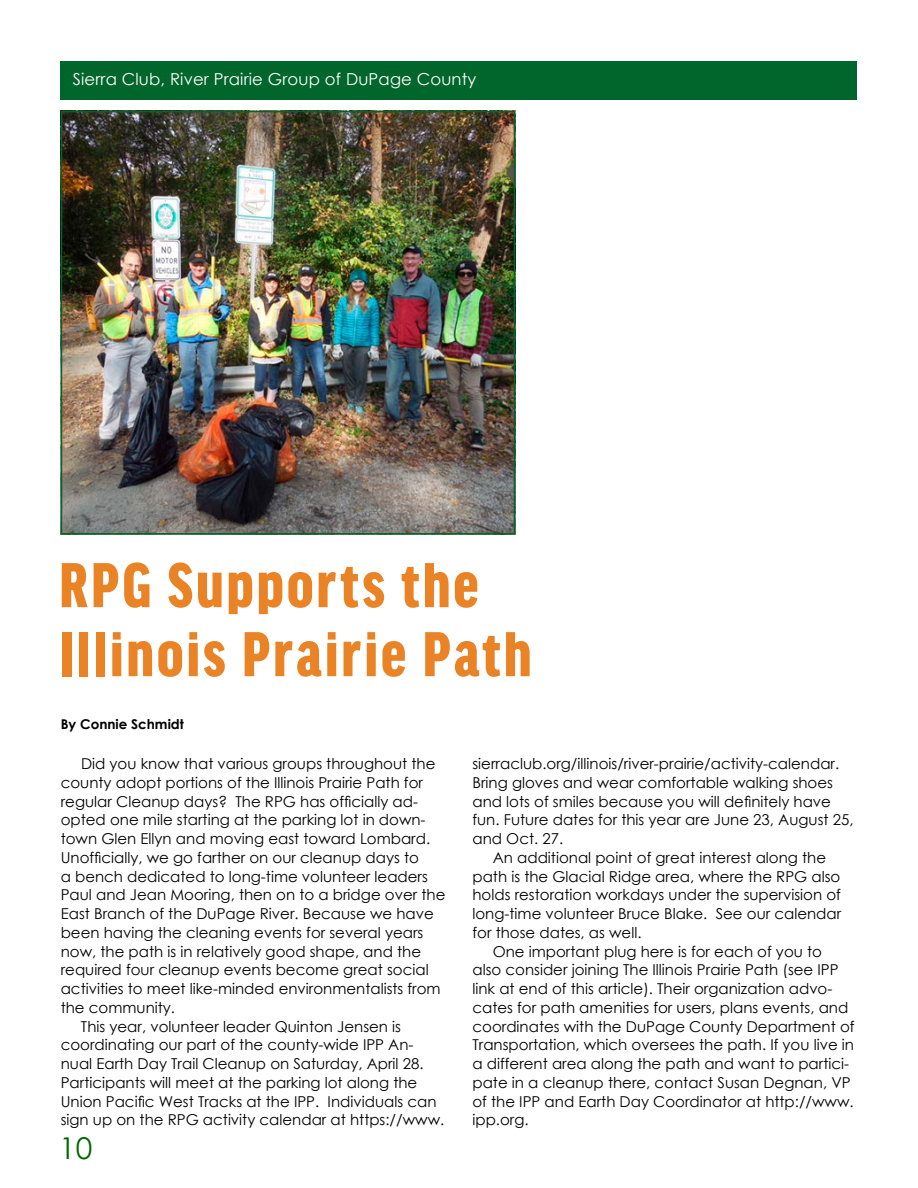
<style>
.page{position:relative;width:918px;height:1188px;background:#fff}
.page>*{position:absolute;margin:0;border:0;box-sizing:border-box;transform-origin:0 0}
.t1{font:900 condensed 67.35px/69px "Good Headline Pro";letter-spacing:.04em;color:#ea8326}
.t2{font:30px "Century Gothic";color:#060}
.t3{font:16.5px "Century Gothic";letter-spacing:.01em;color:#fff}
.t4{font:15px "Century Gothic";color:#000}
.t5{font:700 13.5px "Century Gothic";color:#000}
</style>
<div class="page">
<div style="left:61px;top:61px;width:796px;height:39px;background:#00662b"></div>
<img style="left:64px;top:114px;width:448px;height:418px">
<div style="left:61px;top:111px;width:454px;height:424px;border:2px solid #00662b"></div>
<p class="t3" style="left:73px;top:68px;width:405px">Sierra Club, River Prairie Group of DuPage County</p>
<h1 class="t1" style="left:59px;top:550px;width:474px">RPG Supports the<br>Illinois Prairie Path</h1>
<p class="t5" style="left:61px;top:714px;width:125px">By Connie Schmidt</p>
<p class="t4" style="left:81px;top:753px;width:356px">Did you know that various groups throughout the</p>
<p class="t4" style="left:61px;top:772px;width:364px">county adopt portions of the Illinois Prairie Path for</p>
<p class="t4" style="left:61px;top:791px;width:359px">regular Cleanup days? The RPG has officially ad-</p>
<p class="t4" style="left:61px;top:810px;width:366px">opted one mile starting at the parking lot in down-</p>
<p class="t4" style="left:61px;top:828px;width:371px">town Glen Ellyn and moving east toward Lombard.</p>
<p class="t4" style="left:61px;top:847px;width:360px">Unofficially, we go farther on our cleanup days to</p>
<p class="t4" style="left:61px;top:866px;width:369px">a bench dedicated to long-time volunteer leaders</p>
<p class="t4" style="left:61px;top:885px;width:386px">Paul and Jean Mooring, then on to a bridge over the</p>
<p class="t4" style="left:61px;top:903px;width:375px">East Branch of the DuPage River. Because we have</p>
<p class="t4" style="left:61px;top:922px;width:364px">been having the cleaning events for several years</p>
<p class="t4" style="left:61px;top:941px;width:362px">now, the path is in relatively good shape, and the</p>
<p class="t4" style="left:61px;top:960px;width:369px">required four cleanup events become great social</p>
<p class="t4" style="left:61px;top:978px;width:381px">activities to meet like-minded environmentalists from</p>
<p class="t4" style="left:61px;top:997px;width:116px">the community.</p>
<p class="t4" style="left:81px;top:1016px;width:322px">This year, volunteer leader Quinton Jensen is</p>
<p class="t4" style="left:61px;top:1035px;width:354px">coordinating our part of the county-wide IPP An-</p>
<p class="t4" style="left:61px;top:1053px;width:364px">nual Earth Day Trail Cleanup on Saturday, April 28.</p>
<p class="t4" style="left:61px;top:1072px;width:358px">Participants will meet at the parking lot along the</p>
<p class="t4" style="left:61px;top:1091px;width:377px">Union Pacific West Tracks at the IPP. Individuals can</p>
<p class="t4" style="left:61px;top:1110px;width:385px">sign up on the RPG activity calendar at https://www.</p>
<h2 class="t2" style="left:59px;top:1127px;width:35px">10</h2>
<p class="t4" style="left:472px;top:753px;width:368px">sierraclub.org/illinois/river-prairie/activity-calendar.</p>
<p class="t4" style="left:472px;top:772px;width:362px">Bring gloves and wear comfortable walking shoes</p>
<p class="t4" style="left:472px;top:791px;width:360px">and lots of smiles because you will definitely have</p>
<p class="t4" style="left:472px;top:810px;width:383px">fun. Future dates for this year are June 23, August 25,</p>
<p class="t4" style="left:472px;top:828px;width:92px">and Oct. 27.</p>
<p class="t4" style="left:493px;top:847px;width:335px">An additional point of great interest along the</p>
<p class="t4" style="left:472px;top:866px;width:369px">path is the Glacial Ridge area, where the RPG also</p>
<p class="t4" style="left:472px;top:885px;width:370px">holds restoration workdays under the supervision of</p>
<p class="t4" style="left:472px;top:903px;width:370px">long-time volunteer Bruce Blake. See our calendar</p>
<p class="t4" style="left:472px;top:922px;width:171px">for those dates, as well.</p>
<p class="t4" style="left:493px;top:941px;width:331px">One important plug here is for each of you to</p>
<p class="t4" style="left:472px;top:960px;width:368px">also consider joining The Illinois Prairie Path (see IPP</p>
<p class="t4" style="left:472px;top:978px;width:361px">link at end of this article). Their organization advo-</p>
<p class="t4" style="left:472px;top:997px;width:377px">cates for path amenities for users, plans events, and</p>
<p class="t4" style="left:472px;top:1016px;width:384px">coordinates with the DuPage County Department of</p>
<p class="t4" style="left:472px;top:1035px;width:383px">Transportation, which oversees the path. If you live in</p>
<p class="t4" style="left:472px;top:1053px;width:378px">a different area along the path and want to partici-</p>
<p class="t4" style="left:472px;top:1072px;width:380px">pate in a cleanup there, contact Susan Degnan, VP</p>
<p class="t4" style="left:472px;top:1091px;width:383px">of the IPP and Earth Day Coordinator at http://www.</p>
<p class="t4" style="left:472px;top:1110px;width:58px">ipp.org.</p>
</div>
